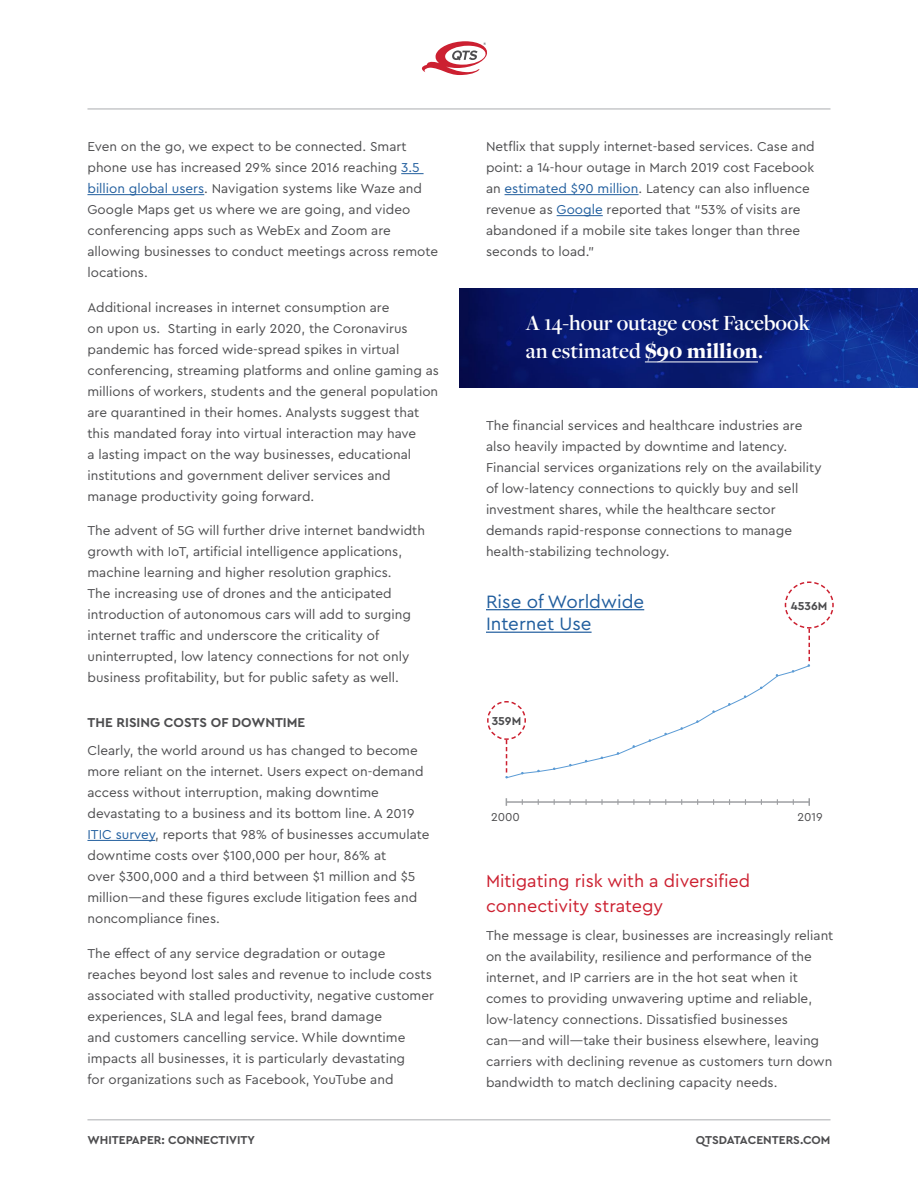
<style>
.page{position:relative;width:918px;height:1188px;background:#fff}
.page>*{position:absolute;margin:0;border:0;box-sizing:border-box;transform-origin:0 0}
.t1{font:600 22.5px/28.3px "Freight Disp Pro";color:#fff}
.t2{font:18.75px "Cera Pro";color:#215e9e}
.t3{font:18px/25.5px "Cera Pro";color:#cc2030}
.t4{font:13.5px/21px "Cera Pro";color:#4d4d4f}
.t5{font:700 13.5px "Cera Pro";color:#4d4d4f}
.t6{font:700 12px "Cera Pro";color:#4d4d4f}
.t7{font:12px "Cera Pro";color:#4d4d4f}
.s1{color:#215e9e}
.s2{font-weight:900}
.s3{font-weight:700}
</style>
<div class="page">
<hr style="left:87px;top:108px;width:744px;height:2px;background:#c7c8ca">
<hr style="left:87px;top:1119px;width:744px;height:1px;background:#c7c8ca">
<svg style="left:422px;top:41px;width:65px;height:34px"></svg>
<img style="left:459px;top:288px;width:459px;height:99px">
<hr style="left:505px;top:194px;width:134px;height:1px;background:#215e9e">
<hr style="left:557px;top:215px;width:46px;height:1px;background:#215e9e">
<svg style="left:401px;top:173px;width:23px;height:1px"></svg>
<hr style="left:87px;top:194px;width:117px;height:1px;background:#215e9e">
<hr style="left:87px;top:840px;width:68px;height:1px;background:#215e9e">
<hr style="left:645px;top:362px;width:113px;height:1px;background:#fff">
<svg style="left:486px;top:581px;width:348px;height:198px"></svg>
<svg style="left:808px;top:798px;width:2px;height:8px"></svg>
<hr style="left:506px;top:801px;width:303px;height:2px;background:#9d9fa2">
<p class="t4" style="left:87px;top:136px;width:352px">Even on the go, we expect to be connected. Smart phone use has increased 29% since 2016 reaching <span class="s1">3.5 billion global users</span>. Navigation systems like Waze and Google Maps get us where we are going, and video conferencing apps such as WebEx and Zoom are allowing businesses to conduct meetings across remote locations.</p>
<p class="t4" style="left:87px;top:296px;width:353px">Additional increases in internet consumption are<br>on upon us. Starting in early 2020, the Coronavirus pandemic has forced wide-spread spikes in virtual conferencing, streaming platforms and online gaming as millions of workers, students and the general population are quarantined in their homes. Analysts suggest that this mandated foray into virtual interaction may have<br>a lasting impact on the way businesses, educational institutions and government deliver services and manage productivity going forward.</p>
<p class="t4" style="left:87px;top:520px;width:339px">The advent of 5G will further drive internet bandwidth growth with IoT, artificial intelligence applications, machine learning and higher resolution graphics.<br>The increasing use of drones and the anticipated introduction of autonomous cars will add to surging internet traffic and underscore the criticality of uninterrupted, low latency connections for not only business profitability, but for public safety as well.</p>
<p class="t5" style="left:87px;top:714px;width:219px">THE RISING COSTS OF DOWNTIME</p>
<p class="t4" style="left:87px;top:740px;width:344px">Clearly, the world around us has changed to become more reliant on the internet. Users expect on-demand access without interruption, making downtime devastating to a business and its bottom line. A 2019<br><span class="s1">ITIC survey</span>, reports that 98% of businesses accumulate downtime costs over $100,000 per hour, 86% at<br>over $300,000 and a third between $1 million and $5 million—and these figures exclude litigation fees and noncompliance fines.</p>
<p class="t4" style="left:87px;top:942px;width:348px">The effect of any service degradation or outage reaches beyond lost sales and revenue to include costs associated with stalled productivity, negative customer experiences, SLA and legal fees, brand damage<br>and customers cancelling service. While downtime impacts all businesses, it is particularly devastating<br>for organizations such as Facebook, YouTube and</p>
<p class="t4" style="left:486px;top:136px;width:330px">Netflix that supply internet-based services. Case and point: a 14-hour outage in March 2019 cost Facebook an <span class="s1">estimated $90 million</span>. Latency can also influence revenue as <span class="s1">Google</span> reported that “53% of visits are abandoned if a mobile site takes longer than three seconds to load.”</p>
<h1 class="t1" style="left:526px;top:308px;width:285px">A 14-hour outage cost Facebook an estimated <span class="s2">$90 million</span><span class="s3">.</span></h1>
<p class="t4" style="left:486px;top:415px;width:337px">The financial services and healthcare industries are also heavily impacted by downtime and latency.<br>Financial services organizations rely on the availability of low-latency connections to quickly buy and sell investment shares, while the healthcare sector demands rapid-response connections to manage health-stabilizing technology.</p>
<h2 class="t2" style="left:486px;top:589px;width:160px">Rise of Worldwide</h2>
<p class="t6" style="left:791px;top:598px;width:38px">4536M</p>
<h2 class="t2" style="left:486px;top:612px;width:107px">Internet Use</h2>
<p class="t6" style="left:492px;top:713px;width:31px">359M</p>
<p class="t7" style="left:491px;top:809px;width:30px">2000</p>
<p class="t7" style="left:797px;top:809px;width:27px">2019</p>
<h3 class="t3" style="left:486px;top:867px;width:266px">Mitigating risk with a diversified connectivity strategy</h3>
<p class="t4" style="left:486px;top:924px;width:349px">The message is clear, businesses are increasingly reliant on the availability, resilience and performance of the internet, and IP carriers are in the hot seat when it comes to providing unwavering uptime and reliable, low-latency connections. Dissatisfied businesses can—and will—take their business elsewhere, leaving carriers with declining revenue as customers turn down bandwidth to match declining capacity needs.</p>
<p class="t6" style="left:87px;top:1132px;width:169px">WHITEPAPER: CONNECTIVITY</p>
<p class="t6" style="left:696px;top:1132px;width:136px">QTSDATACENTERS.COM</p>
</div>
